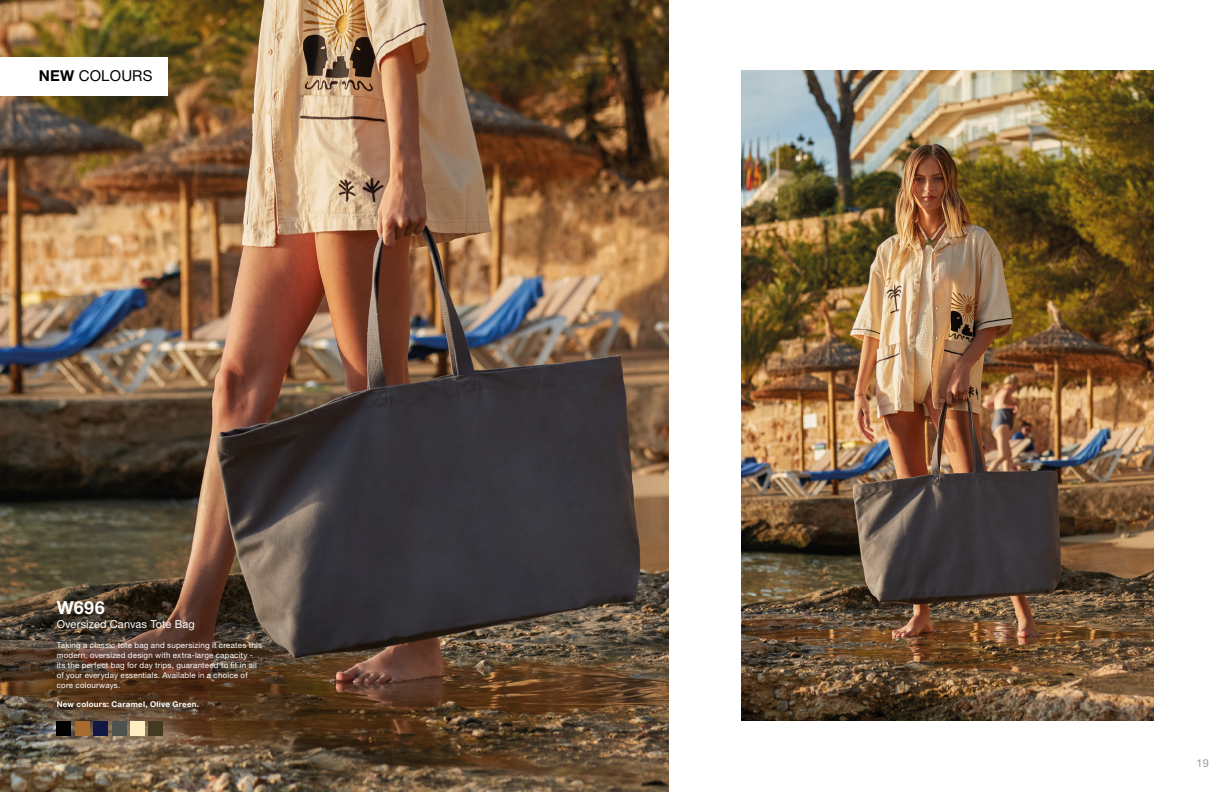
<style>
.page{position:relative;width:1224px;height:792px;background:#fff}
.page>*{position:absolute;margin:0;border:0;box-sizing:border-box;transform-origin:0 0}
.t1{font:700 18px "Helvetica Neue LT Pro";color:#fff}
.t2{font:15px "Helvetica Neue LT Pro";letter-spacing:.01em;color:#000}
.t3{font:11px "Helvetica Neue LT Pro";letter-spacing:.005em;color:#fff}
.t4{font:11px "Helvetica Neue LT Pro";color:#9d9d9c}
.t5{font:8px/10px "Helvetica Neue LT Pro";letter-spacing:.025em;color:#fff}
.t6{font:700 8px "Helvetica Neue LT Pro";letter-spacing:.035em;color:#fff}
.s1{font-weight:700}
</style>
<div class="page">
<img style="left:0;top:0;width:669px;height:792px">
<img style="left:742px;top:71px;width:411px;height:650px">
<div style="left:94px;top:721px;width:14px;height:14px;background:#121746"></div>
<div style="left:75px;top:721px;width:14px;height:14px;background:#a96a2e"></div>
<div style="left:112px;top:721px;width:14px;height:14px;background:#505250"></div>
<div style="left:57px;top:721px;width:14px;height:14px;background:#000"></div>
<div style="left:130px;top:721px;width:15px;height:14px;background:#ffefc3"></div>
<div style="left:149px;top:721px;width:14px;height:14px;background:#433a20"></div>
<div style="left:0;top:57px;width:167px;height:39px;background:#fff"></div>
<h2 class="t2" style="left:39px;top:67px;width:115px"><span class="s1">NEW</span> COLOURS</h2>
<h1 class="t1" style="left:57px;top:596px;width:50px">W696</h1>
<h3 class="t3" style="left:57px;top:618px;width:140px">Oversized Canvas Tote Bag</h3>
<p class="t5" style="left:57px;top:640px;width:207px">Taking a classic tote bag and supersizing it creates this modern, oversized design with extra-large capacity - its the perfect bag for day trips, guaranteed to fit in all of your everyday essentials. Available in a choice of core colourways.</p>
<p class="t6" style="left:57px;top:700px;width:144px">New colours: Caramel, Olive Green.</p>
<h3 class="t4" style="left:15px;top:757px;width:14px">18</h3>
<h3 class="t4" style="left:1197px;top:757px;width:14px">19</h3>
</div>
